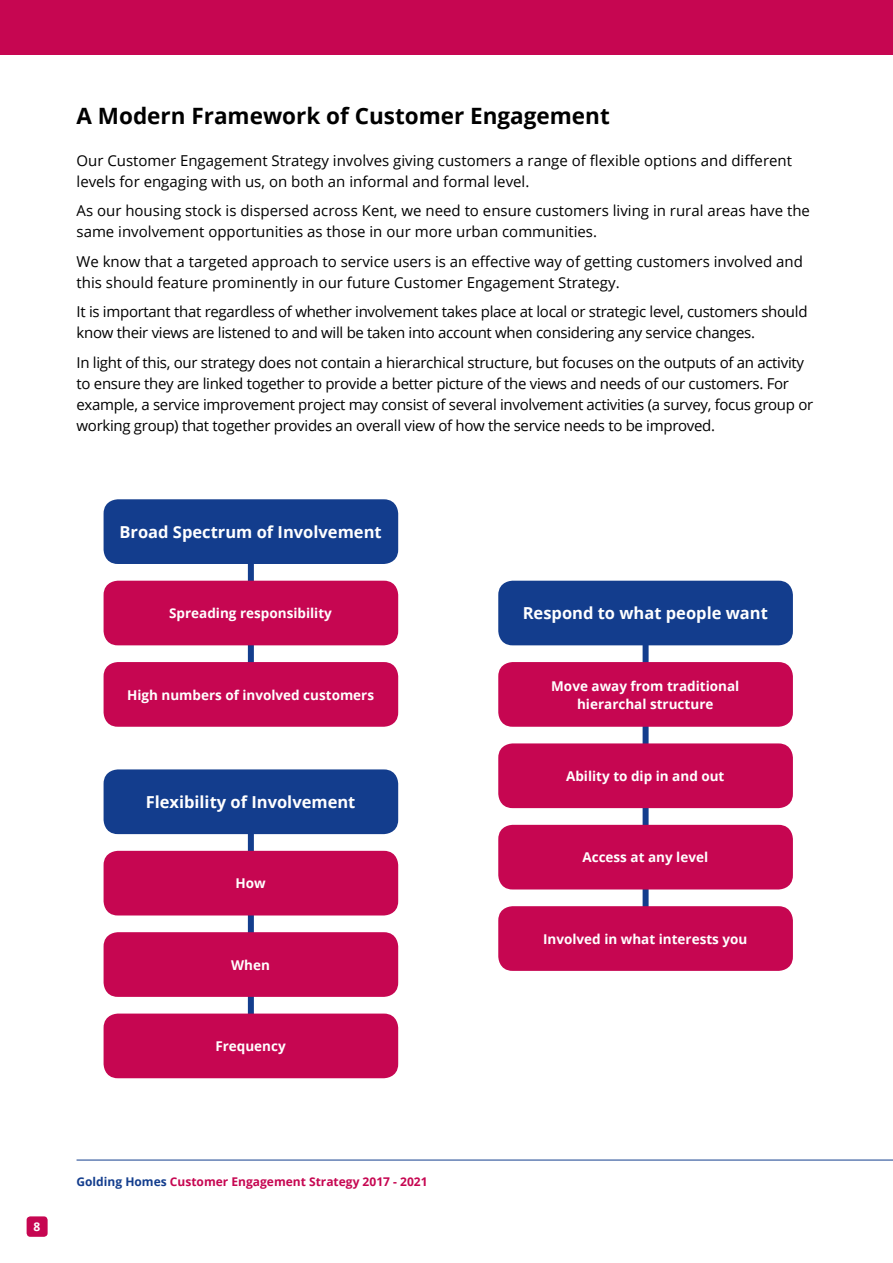
<style>
.page{position:relative;width:893px;height:1263px;background:#fff}
.page>*{position:absolute;margin:0;border:0;box-sizing:border-box;transform-origin:0 0}
.t1{font:700 22.5px "Open Sans";color:#000}
.t2{font:700 16.5px "Open Sans";color:#fff}
.t3{font:15px/21px "Open Sans";letter-spacing:-.02em;color:#000}
.t4{font:15px/21px "Open Sans";color:#000}
.t5{font:700 13.5px/18px "Open Sans";color:#fff;text-align:center}
.t6{font:700 12px "Open Sans";color:#c60651}
.t7{font:700 12px "Open Sans";color:#fff}
.s1{color:#133d8d}
</style>
<div class="page">
<div style="left:248px;top:551px;width:6px;height:138px;background:#133d8d"></div>
<div style="left:248px;top:826px;width:6px;height:205px;background:#133d8d"></div>
<div style="left:643px;top:637px;width:6px;height:284px;background:#133d8d"></div>
<div style="left:0;top:0;width:893px;height:54px;background:#c60651"></div>
<hr style="left:77px;top:1160px;width:816px;height:1px;background:#133d8d">
<div style="left:27px;top:1216px;width:21px;height:21px;background:#c60651;border-radius:4px"></div>
<div style="left:104px;top:499px;width:294px;height:65px;background:#133d8d;border-radius:14px"></div>
<div style="left:104px;top:769px;width:294px;height:65px;background:#133d8d;border-radius:14px"></div>
<div style="left:498px;top:581px;width:295px;height:64px;background:#133d8d;border-radius:14px"></div>
<div style="left:104px;top:581px;width:294px;height:64px;background:#c60651;border-radius:14px"></div>
<div style="left:104px;top:851px;width:294px;height:64px;background:#c60651;border-radius:14px"></div>
<div style="left:498px;top:662px;width:295px;height:65px;background:#c60651;border-radius:14px"></div>
<div style="left:104px;top:662px;width:294px;height:65px;background:#c60651;border-radius:14px"></div>
<div style="left:104px;top:932px;width:294px;height:65px;background:#c60651;border-radius:14px"></div>
<div style="left:498px;top:743px;width:295px;height:65px;background:#c60651;border-radius:14px"></div>
<div style="left:104px;top:1013px;width:294px;height:65px;background:#c60651;border-radius:14px"></div>
<div style="left:498px;top:825px;width:295px;height:64px;background:#c60651;border-radius:14px"></div>
<div style="left:498px;top:906px;width:295px;height:65px;background:#c60651;border-radius:14px"></div>
<h1 class="t1" style="left:77px;top:99px;width:535px">A Modern Framework of Customer Engagement</h1>
<p class="t4" style="left:77px;top:149px;width:717px">Our Customer Engagement Strategy involves giving customers a range of flexible options and different levels for engaging with us, on both an informal and formal level.</p>
<p class="t4" style="left:77px;top:200px;width:735px">As our housing stock is dispersed across Kent, we need to ensure customers living in rural areas have the same involvement opportunities as those in our more urban communities.</p>
<p class="t4" style="left:77px;top:250px;width:728px">We know that a targeted approach to service users is an effective way of getting customers involved and this should feature prominently in our future Customer Engagement Strategy.</p>
<p class="t3" style="left:77px;top:301px;width:732px">It is important that regardless of whether involvement takes place at local or strategic level, customers should know their views are listened to and will be taken into account when considering any service changes.</p>
<p class="t3" style="left:77px;top:351px;width:738px">In light of this, our strategy does not contain a hierarchical structure, but focuses on the outputs of an activity to ensure they are linked together to provide a better picture of the views and needs of our customers. For example, a service improvement project may consist of several involvement activities (a survey, focus group or working group) that together provides an overall view of how the service needs to be improved.</p>
<p class="t2" style="left:119px;top:520px;width:264px">Broad Spectrum of Involvement</p>
<p class="t5" style="left:169px;top:604px;width:164px">Spreading responsibility</p>
<p class="t2" style="left:523px;top:602px;width:247px">Respond to what people want</p>
<p class="t5" style="left:127px;top:685px;width:249px">High numbers of involved customers</p>
<p class="t2" style="left:146px;top:790px;width:211px">Flexibility of Involvement</p>
<p class="t5" style="left:235px;top:874px;width:32px">How</p>
<p class="t5" style="left:231px;top:955px;width:40px">When</p>
<p class="t5" style="left:215px;top:1037px;width:72px">Frequency</p>
<p class="t5" style="left:551px;top:676px;width:190px">Move away from traditional hierarchal structure</p>
<p class="t5" style="left:566px;top:767px;width:160px">Ability to dip in and out</p>
<p class="t5" style="left:582px;top:848px;width:127px">Access at any level</p>
<p class="t5" style="left:543px;top:929px;width:206px">Involved in what interests you</p>
<p class="t7" style="left:34px;top:1218px;width:8px">8</p>
<p class="t6" style="left:77px;top:1173px;width:353px"><span class="s1">Golding Homes</span> Customer Engagement Strategy 2017 - 2021</p>
</div>
